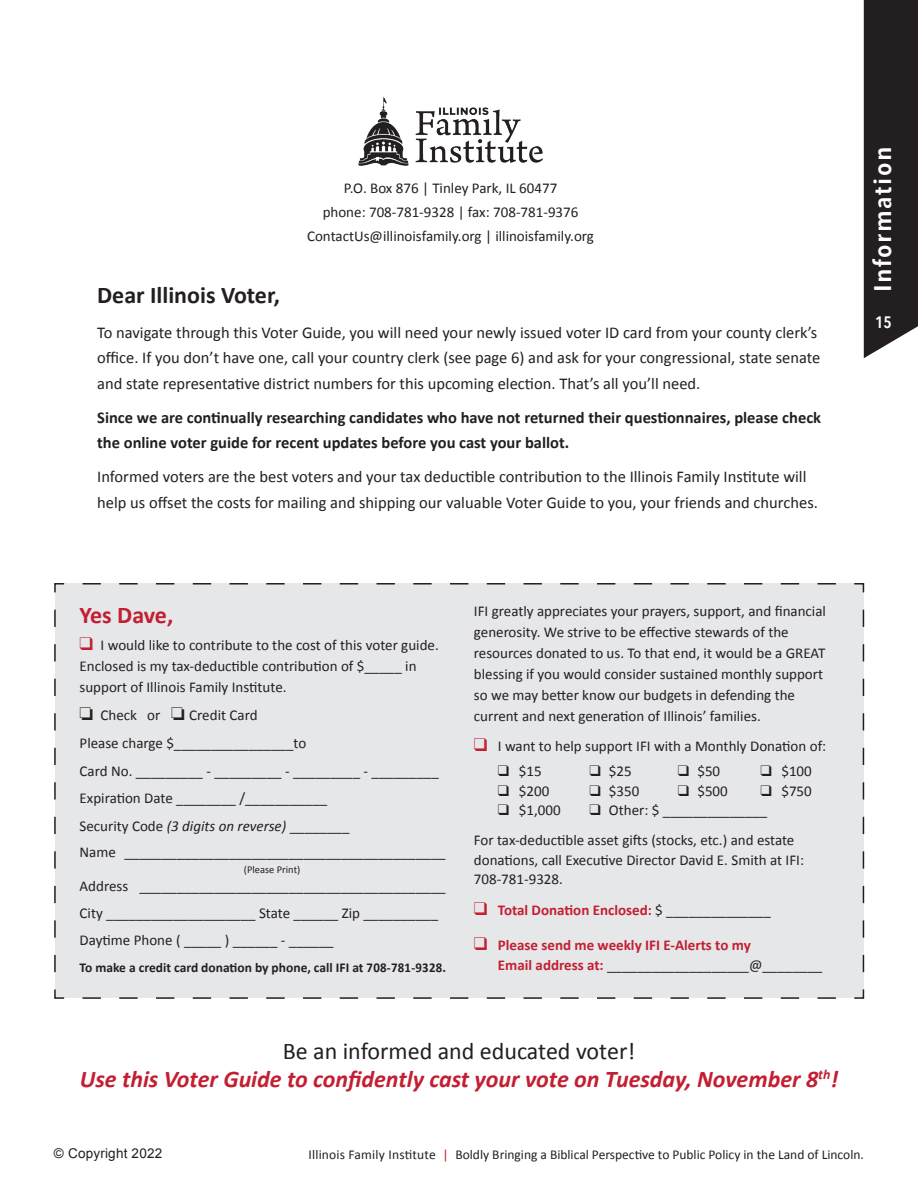
<style>
.page{position:relative;width:918px;height:1188px;background:#fff}
.page>*{position:absolute;margin:0;border:0;box-sizing:border-box;transform-origin:0 0}
.t1{font:italic 700 24px/28.8px "Calibri";color:#c31f32;text-align:center}
.t2{font:700 24px "Calibri";color:#231f20}
.t3{font:600 24px "Avenir Next Condensed";letter-spacing:.055em;color:#fff;scale:1.2 1}
.t4{font:700 24px "Calibri";letter-spacing:-.01em;color:#c31f32}
.t5{font:16.5px/25.5px "Calibri";color:#231f20}
.t6{font:700 16.5px/25.5px "Calibri";color:#231f20}
.t7{font:600 16.5px "Avenir Next Condensed";color:#fff}
.t8{font:15px/21px "Calibri";color:#231f20}
.t9{font:700 15px/19.5px "Calibri";color:#c31f32}
.t10{font:13.5px "Calibri";color:#231f20}
.t11{font:700 13.5px "Calibri";color:#231f20}
.t12{font:13.5px "Arial";letter-spacing:.015em;color:#231f20}
.t13{font:10.5px "Calibri";color:#231f20}
.s1{color:#c31f32}
.s2{font-style:italic}
.s3{font-weight:400;color:#231f20}
.s4{font-weight:400;font-style:normal;color:#231f20}
</style>
<div class="page">
<div style="left:864px;top:0;width:54px;height:358px;background:#231f20"></div>
<img style="left:358px;top:97px;width:185px;height:69px">
<div style="left:54px;top:583px;width:811px;height:416px;background:#e6e7e9"></div>
<p class="t8" style="left:307px;top:176px;width:288px;line-height:24px;text-align:center">P.O. Box 876 | Tinley Park, IL 60477<br>phone: 708-781-9328 | fax: 708-781-9376<br>ContactUs@illinoisfamily.org | illinoisfamily.org</p>
<h1 class="t2" style="left:97px;top:279px;width:184px">Dear Illinois Voter,</h1>
<p class="t5" style="left:97px;top:319px;width:725px">To navigate through this Voter Guide, you will need your newly issued voter ID card from your county clerk’s office. If you don’t have one, call your country clerk (see page 6) and ask for your congressional, state senate and state representative district numbers for this upcoming election. That’s all you’ll need.</p>
<p class="t6" style="left:97px;top:404px;width:726px">Since we are continually researching candidates who have not returned their questionnaires, please check the online voter guide for recent updates before you cast your ballot.</p>
<p class="t5" style="left:97px;top:464px;width:722px">Informed voters are the best voters and your tax deductible contribution to the Illinois Family Institute will help us offset the costs for mailing and shipping our valuable Voter Guide to you, your friends and churches.</p>
<h1 class="t3" style="left:862px;top:292px;width:123px;rotate:-90deg">Information</h1>
<p class="t7" style="left:875px;top:308px;width:18px">15</p>
<h1 class="t4" style="left:80px;top:598px;width:95px">Yes Dave,</h1>
<p class="t8" style="left:80px;top:634px;width:361px"><span class="s1">❑</span> I would like to contribute to the cost of this voter guide.<br>Enclosed is my tax-deductible contribution of $_____ in support of Illinois Family Institute.</p>
<p class="t8" style="left:80px;top:701px;width:368px;line-height:27.5px">□ Check or □ Credit Card<br>Please charge $________________to<br>Card No. _________ - _________ - _________ - _________ Expiration Date ________ /___________<br>Security Code <span class="s2">(3 digits on reverse)</span> ________<br>Name ___________________________________________</p>
<p class="t13" style="left:244px;top:863px;width:58px">(Please Print)</p>
<p class="t8" style="left:80px;top:872px;width:368px;line-height:27px">Address _________________________________________<br>City ____________________ State ______ Zip __________<br>Daytime Phone ( _____ ) ______ - ______</p>
<p class="t11" style="left:80px;top:958px;width:368px">To make a credit card donation by phone, call IFI at 708-781-9328.</p>
<p class="t8" style="left:474px;top:600px;width:354px">IFI greatly appreciates your prayers, support, and financial generosity. We strive to be effective stewards of the resources donated to us. To that end, it would be a GREAT blessing if you would consider sustained monthly support so we may better know our budgets in defending the current and next generation of Illinois’ families.</p>
<p class="t8" style="left:474px;top:735px;width:354px"><span class="s1">❑</span> I want to help support IFI with a Monthly Donation of:</p>
<p class="t8" style="left:498px;top:760px;width:45px">❑ $15</p>
<p class="t8" style="left:589px;top:760px;width:44px">❑ $25</p>
<p class="t8" style="left:678px;top:760px;width:44px">❑ $50</p>
<p class="t8" style="left:760px;top:760px;width:53px">❑ $100</p>
<p class="t8" style="left:498px;top:780px;width:53px">❑ $200</p>
<p class="t8" style="left:589px;top:780px;width:51px">❑ $350</p>
<p class="t8" style="left:678px;top:780px;width:51px">❑ $500</p>
<p class="t8" style="left:760px;top:780px;width:53px">❑ $750</p>
<p class="t8" style="left:498px;top:799px;width:64px">❑ $1,000</p>
<p class="t8" style="left:474px;top:795px;width:322px;line-height:30.3px;text-indent:116px">❑ Other: $ ______________<br>For tax-deductible asset gifts (stocks, etc.) and estate</p>
<p class="t8" style="left:474px;top:850px;width:332px;line-height:19.5px">donations, call Executive Director David E. Smith at IFI:<br>708-781-9328.</p>
<p class="t9" style="left:474px;top:900px;width:298px">❑ Total Donation Enclosed: <span class="s3">$ ______________</span></p>
<p class="t9" style="left:498px;top:935px;width:326px;text-indent:-24px">❑ Please send me weekly IFI E-Alerts to my<br>Email address at: <span class="s3">___________________@________</span></p>
<h1 class="t1" style="left:80px;top:1035px;width:760px"><span class="s4">Be an informed and educated voter!<br></span>Use this Voter Guide to confidently cast your vote on Tuesday, November 8<sup>th</sup>!</h1>
<p class="t12" style="left:54px;top:1145px;width:110px">© Copyright 2022</p>
<p class="t10" style="left:308px;top:1145px;width:557px">Illinois Family Institute <span class="s1">|</span> Boldly Bringing a Biblical Perspective to Public Policy in the Land of Lincoln.</p>
</div>
